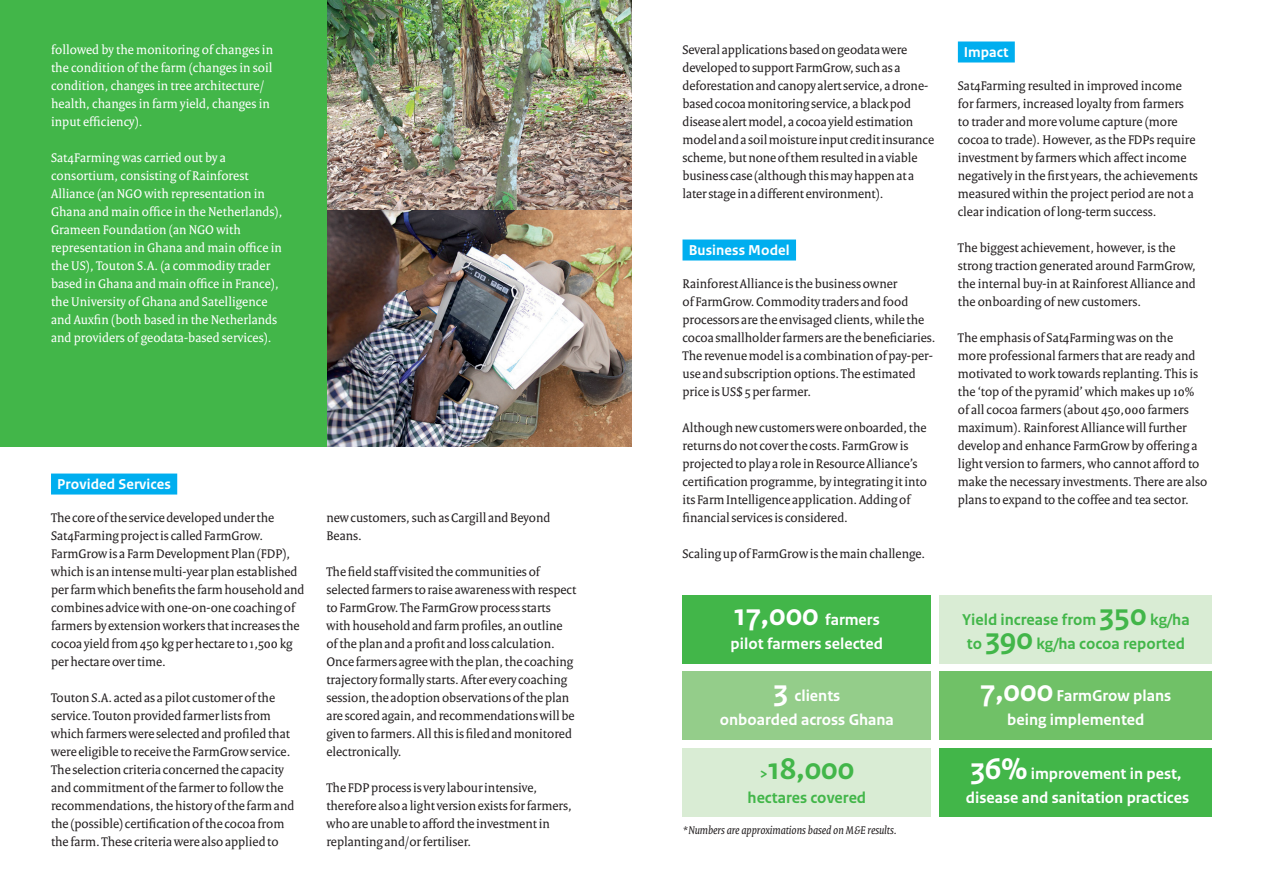
<style>
.page{position:relative;width:1263px;height:893px;background:#fff}
.page>*{position:absolute;margin:0;border:0;box-sizing:border-box;transform-origin:0 0}
.t1{font:700 31.5px "Rijksoverheid Sans Text";color:#42b649}
.t2{font:700 16.5px/24px "Rijksoverheid Sans Text";color:#fff}
.t3{font:700 16.5px/24px "Rijksoverheid Sans Text";color:#42b649}
.t4{font:700 15px "Rijksoverheid Sans Text";letter-spacing:.005em;color:#fff}
.t5{font:13.5px/18px "Rijksoverheid Serif";color:#231f20}
.t6{font:13.5px/18px "Rijksoverheid Serif";letter-spacing:.005em;color:#fff}
.t7{font:italic 12px "Rijksoverheid Serif";color:#231f20}
.s1{font-size:31.5px}
.s2{font-family:"Rijksoverheid Sans Heading";font-size:16.5px}
</style>
<div class="page">
<div style="left:0;top:0;width:631px;height:446px;background:#42b649"></div>
<div style="left:682px;top:240px;width:114px;height:21px;background:#00aeef"></div>
<div style="left:958px;top:42px;width:57px;height:21px;background:#00aeef"></div>
<div style="left:51px;top:474px;width:126px;height:21px;background:#00aeef"></div>
<img style="left:327px;top:0;width:304px;height:446px">
<div style="left:682px;top:595px;width:249px;height:68px;background:#42b649"></div>
<div style="left:940px;top:595px;width:272px;height:68px;background:#d9ecd4"></div>
<div style="left:940px;top:672px;width:272px;height:68px;background:#70c167"></div>
<div style="left:682px;top:672px;width:249px;height:68px;background:#94cd8a"></div>
<div style="left:682px;top:748px;width:249px;height:68px;background:#d9ecd4"></div>
<div style="left:940px;top:748px;width:272px;height:68px;background:#42b649"></div>
<p class="t6" style="left:51px;top:41px;width:224px">followed by the monitoring of changes in the condition of the farm (changes in soil condition, changes in tree architecture/ health, changes in farm yield, changes in input efficiency).</p>
<p class="t6" style="left:51px;top:149px;width:233px">Sat4Farming was carried out by a consortium, consisting of Rainforest Alliance (an NGO with representation in Ghana and main office in the Netherlands), Grameen Foundation (an NGO with representation in Ghana and main office in the US), Touton S.A. (a commodity trader based in Ghana and main office in France), the University of Ghana and Satelligence and Auxfin (both based in the Netherlands and providers of geodata-based services).</p>
<p class="t4" style="left:57px;top:476px;width:115px">Provided Services</p>
<p class="t5" style="left:51px;top:509px;width:255px">The core of the service developed under the Sat4Farming project is called FarmGrow.<br>FarmGrow is a Farm Development Plan (FDP), which is an intense multi-year plan established per farm which benefits the farm household and combines advice with one-on-one coaching of farmers by extension workers that increases the cocoa yield from 450 kg per hectare to 1,500 kg per hectare over time.</p>
<p class="t5" style="left:51px;top:689px;width:245px">Touton S.A. acted as a pilot customer of the service. Touton provided farmer lists from which farmers were selected and profiled that were eligible to receive the FarmGrow service.<br>The selection criteria concerned the capacity and commitment of the farmer to follow the recommendations, the history of the farm and the (possible) certification of the cocoa from the farm. These criteria were also applied to</p>
<p class="t5" style="left:326px;top:508px;width:226px">new customers, such as Cargill and Beyond<br>Beans.</p>
<p class="t5" style="left:326px;top:562px;width:251px">The field staff visited the communities of selected farmers to raise awareness with respect to FarmGrow. The FarmGrow process starts with household and farm profiles, an outline of the plan and a profit and loss calculation.<br>Once farmers agree with the plan, the coaching trajectory formally starts. After every coaching session, the adoption observations of the plan are scored again, and recommendations will be given to farmers. All this is filed and monitored electronically.</p>
<p class="t5" style="left:326px;top:778px;width:247px">The FDP process is very labour intensive, therefore also a light version exists for farmers, who are unable to afford the investment in replanting and/or fertiliser.</p>
<p class="t5" style="left:682px;top:41px;width:253px">Several applications based on geodata were developed to support FarmGrow, such as a deforestation and canopy alert service, a drone&shy;based cocoa monitoring service, a black pod disease alert model, a cocoa yield estimation model and a soil moisture input credit insurance scheme, but none of them resulted in a viable business case (although this may happen at a later stage in a different environment).</p>
<p class="t4" style="left:689px;top:242px;width:103px">Business Model</p>
<p class="t5" style="left:682px;top:275px;width:255px">Rainforest Alliance is the business owner<br>of FarmGrow. Commodity traders and food processors are the envisaged clients, while the cocoa smallholder farmers are the beneficiaries.<br>The revenue model is a combination of pay-per&shy;use and subscription options. The estimated price is US$ 5 per farmer.</p>
<p class="t5" style="left:682px;top:419px;width:246px">Although new customers were onboarded, the returns do not cover the costs. FarmGrow is projected to play a role in Resource Alliance’s certification programme, by integrating it into its Farm Intelligence application. Adding of financial services is considered.</p>
<p class="t5" style="left:682px;top:545px;width:244px">Scaling up of FarmGrow is the main challenge.</p>
<p class="t4" style="left:964px;top:44px;width:46px">Impact</p>
<p class="t5" style="left:958px;top:77px;width:241px">Sat4Farming resulted in improved income for farmers, increased loyalty from farmers to trader and more volume capture (more cocoa to trade). However, as the FDPs require investment by farmers which affect income negatively in the first years, the achievements measured within the project period are not a clear indication of long-term success.</p>
<p class="t5" style="left:958px;top:239px;width:240px">The biggest achievement, however, is the strong traction generated around FarmGrow, the internal buy-in at Rainforest Alliance and the onboarding of new customers.</p>
<p class="t5" style="left:958px;top:329px;width:251px">The emphasis of Sat4Farming was on the<br>more professional farmers that are ready and motivated to work towards replanting. This is the ‘top of the pyramid’ which makes up 10% of all cocoa farmers (about 450,000 farmers maximum). Rainforest Alliance will further develop and enhance FarmGrow by offering a light version to farmers, who cannot afford to make the necessary investments. There are also plans to expand to the coffee and tea sector.</p>
<p class="t2" style="left:731px;top:608px;width:154px"><span class="s1">17,000</span> farmers pilot farmers selected</p>
<p class="t3" style="left:962px;top:608px;width:229px">Yield increase from <span class="s1">350</span> kg/ha to <span class="s1">390</span> kg/ha cocoa reported</p>
<p class="t2" style="left:980px;top:683px;width:192px;text-align:center"><span class="s1">7,000</span> FarmGrow plans being implemented</p>
<p class="t2" style="left:720px;top:683px;width:176px;text-align:center"><span class="s1">3</span> clients<br>onboarded across Ghana</p>
<h1 class="t1" style="left:759px;top:751px;width:96px"><span class="s2">&gt;</span>18,000</h1>
<p class="t3" style="left:747px;top:786px;width:120px">hectares covered</p>
<p class="t2" style="left:966px;top:762px;width:225px"><span class="s1">36%</span> improvement in pest, disease and sanitation practices</p>
<p class="t7" style="left:682px;top:823px;width:216px">*Numbers are approximations based on M&amp;E results.</p>
</div>
